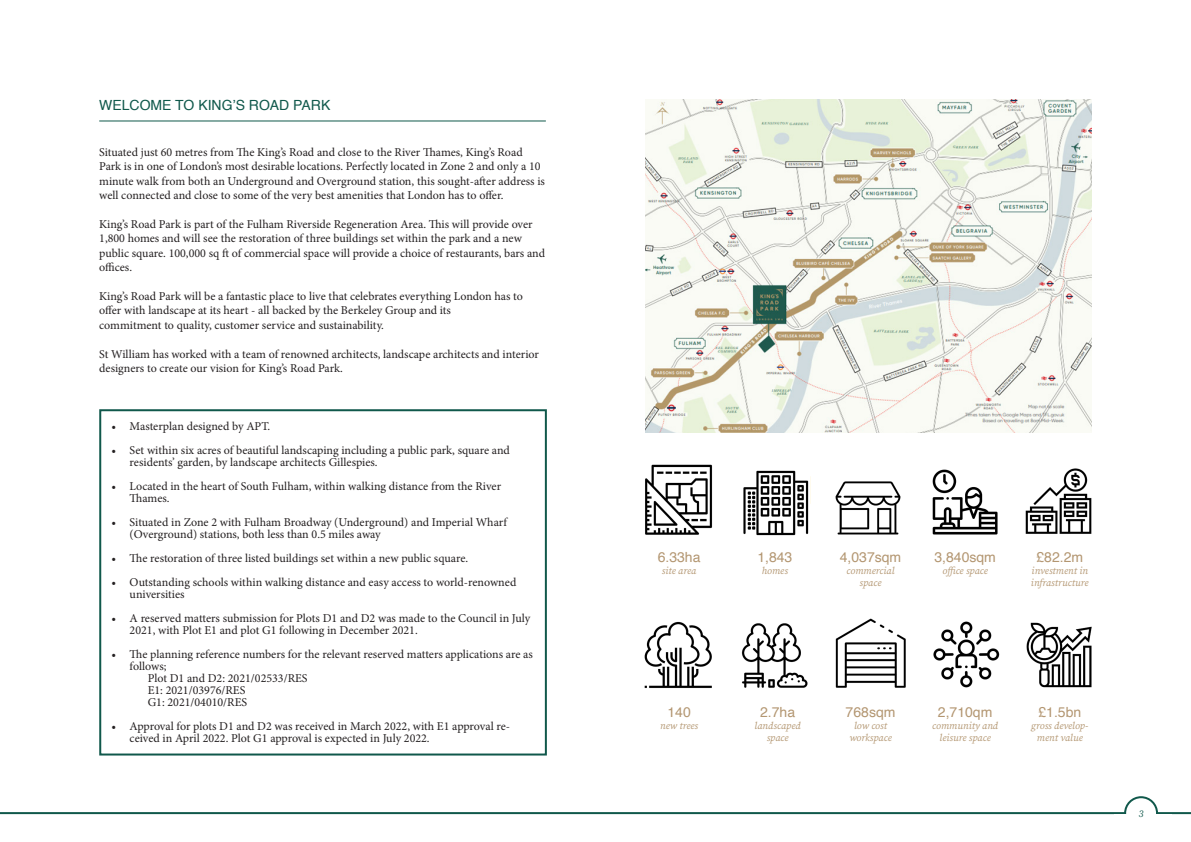
<style>
.page{position:relative;width:1191px;height:842px;background:#fff}
.page>*{position:absolute;margin:0;border:0;box-sizing:border-box;transform-origin:0 0}
.t1{font:14px "Helvetica";color:#b39671}
.t2{font:14px "Helvetica";color:#10584b}
.t3{font:12px/14.4px "Minion Pro";color:#231f20}
.t4{font:italic 10px/12px "Source Serif Variable";color:#b39671;text-align:center}
.t5{font:italic 10px "Source Serif Variable";color:#10584b}
</style>
<div class="page">
<div style="left:99px;top:409px;width:448px;height:346px;border:2px solid #10584b"></div>
<img style="left:645px;top:99px;width:446px;height:334px">
<hr style="left:99px;top:120px;width:447px;height:1px;background:#10584b">
<hr style="left:0;top:812px;width:1191px;height:2px;background:#10584b">
<div style="left:1125px;top:797px;width:32px;height:32px;background:#fff;border-radius:50%"></div>
<div style="left:1124px;top:796px;width:34px;height:34px;border:2px solid #10584b;border-radius:50%"></div>
<div style="left:1113px;top:814px;width:58px;height:28px;background:#fff"></div>
<img style="left:1026px;top:622px;width:66px;height:66px">
<img style="left:933px;top:621px;width:67px;height:67px">
<img style="left:835px;top:618px;width:71px;height:70px">
<img style="left:741px;top:623px;width:67px;height:65px">
<img style="left:644px;top:621px;width:68px;height:67px">
<img style="left:645px;top:464px;width:68px;height:71px">
<img style="left:743px;top:470px;width:68px;height:66px">
<img style="left:835px;top:481px;width:66px;height:54px">
<img style="left:932px;top:469px;width:66px;height:66px">
<img style="left:1025px;top:468px;width:67px;height:66px">
<p class="t2" style="left:99px;top:94px;width:233px">WELCOME TO KING’S ROAD PARK</p>
<p class="t3" style="left:99px;top:145px;width:447px">Situated just 60 metres from The King’s Road and close to the River Thames, King’s Road Park is in one of London’s most desirable locations. Perfectly located in Zone 2 and only a 10 minute walk from both an Underground and Overground station, this sought-after address is well connected and close to some of the very best amenities that London has to offer.</p>
<p class="t3" style="left:99px;top:217px;width:447px">King’s Road Park is part of the Fulham Riverside Regeneration Area. This will provide over 1,800 homes and will see the restoration of three buildings set within the park and a new public square. 100,000 sq ft of commercial space will provide a choice of restaurants, bars and offices.</p>
<p class="t3" style="left:99px;top:289px;width:425px">King’s Road Park will be a fantastic place to live that celebrates everything London has to offer with landscape at its heart - all backed by the Berkeley Group and its</p>
<p class="t3" style="left:99px;top:318px;width:286px">commitment to quality, customer service and sustainability.</p>
<p class="t3" style="left:99px;top:347px;width:441px">St William has worked with a team of renowned architects, landscape architects and interior designers to create our vision for King’s Road Park.</p>
<p class="t3" style="left:112px;top:419px;width:160px">• Masterplan designed by APT.</p>
<p class="t3" style="left:130px;top:444px;width:382px;line-height:12px;text-indent:-18px">• Set within six acres of beautiful landscaping including a public park, square and residents’ garden, by landscape architects Gillespies.</p>
<p class="t3" style="left:130px;top:480px;width:373px;line-height:12px;text-indent:-18px">• Located in the heart of South Fulham, within walking distance from the River<br>Thames.</p>
<p class="t3" style="left:130px;top:516px;width:379px;line-height:12px;text-indent:-18px">• Situated in Zone 2 with Fulham Broadway (Underground) and Imperial Wharf (Overground) stations, both less than 0.5 miles away</p>
<p class="t3" style="left:112px;top:551px;width:358px">• The restoration of three listed buildings set within a new public square.</p>
<p class="t3" style="left:130px;top:576px;width:388px;line-height:12px;text-indent:-18px">• Outstanding schools within walking distance and easy access to world-renowned universities</p>
<p class="t3" style="left:130px;top:612px;width:402px;line-height:12px;text-indent:-18px">• A reserved matters submission for Plots D1 and D2 was made to the Council in July<br>2021, with Plot E1 and plot G1 following in December 2021.</p>
<p class="t3" style="left:130px;top:648px;width:404px;line-height:12px;text-indent:-18px">• The planning reference numbers for the relevant reserved matters applications are as follows;</p>
<p class="t3" style="left:148px;top:671px;width:161px">Plot D1 and D2: 2021/02533/RES</p>
<p class="t3" style="left:148px;top:683px;width:99px">E1: 2021/03976/RES</p>
<p class="t3" style="left:148px;top:695px;width:101px">G1: 2021/04010/RES</p>
<p class="t3" style="left:130px;top:720px;width:382px;line-height:12px;text-indent:-18px">• Approval for plots D1 and D2 was received in March 2022, with E1 approval re&shy;ceived in April 2022. Plot G1 approval is expected in July 2022.</p>
<p class="t1" style="left:657px;top:546px;width:44px">6.33ha</p>
<p class="t4" style="left:662px;top:564px;width:36px">site area</p>
<p class="t1" style="left:667px;top:701px;width:25px">140</p>
<p class="t4" style="left:660px;top:720px;width:40px">new trees</p>
<p class="t1" style="left:757px;top:546px;width:37px">1,843</p>
<p class="t4" style="left:762px;top:564px;width:28px">homes</p>
<p class="t1" style="left:839px;top:546px;width:63px">4,037sqm</p>
<p class="t4" style="left:846px;top:564px;width:50px">commercial space</p>
<p class="t1" style="left:934px;top:546px;width:63px">3,840sqm</p>
<p class="t4" style="left:942px;top:564px;width:47px">office space</p>
<p class="t1" style="left:1036px;top:546px;width:48px">£82.2m</p>
<p class="t4" style="left:1031px;top:564px;width:59px;text-align:left">investment in infrastructure</p>
<p class="t1" style="left:760px;top:701px;width:37px">2.7ha</p>
<p class="t4" style="left:754px;top:720px;width:48px">landscaped</p>
<p class="t4" style="left:766px;top:732px;width:23px">space</p>
<p class="t1" style="left:845px;top:701px;width:51px">768sqm</p>
<p class="t4" style="left:854px;top:720px;width:34px">low cost</p>
<p class="t4" style="left:849px;top:732px;width:44px">workspace</p>
<p class="t1" style="left:938px;top:701px;width:56px">2,710qm</p>
<p class="t4" style="left:932px;top:720px;width:67px">community and leisure space</p>
<p class="t1" style="left:1038px;top:701px;width:44px">£1.5bn</p>
<p class="t4" style="left:1031px;top:720px;width:59px">gross develop&shy;ment value</p>
<p class="t5" style="left:1138px;top:807px;width:7px">3</p>
</div>
